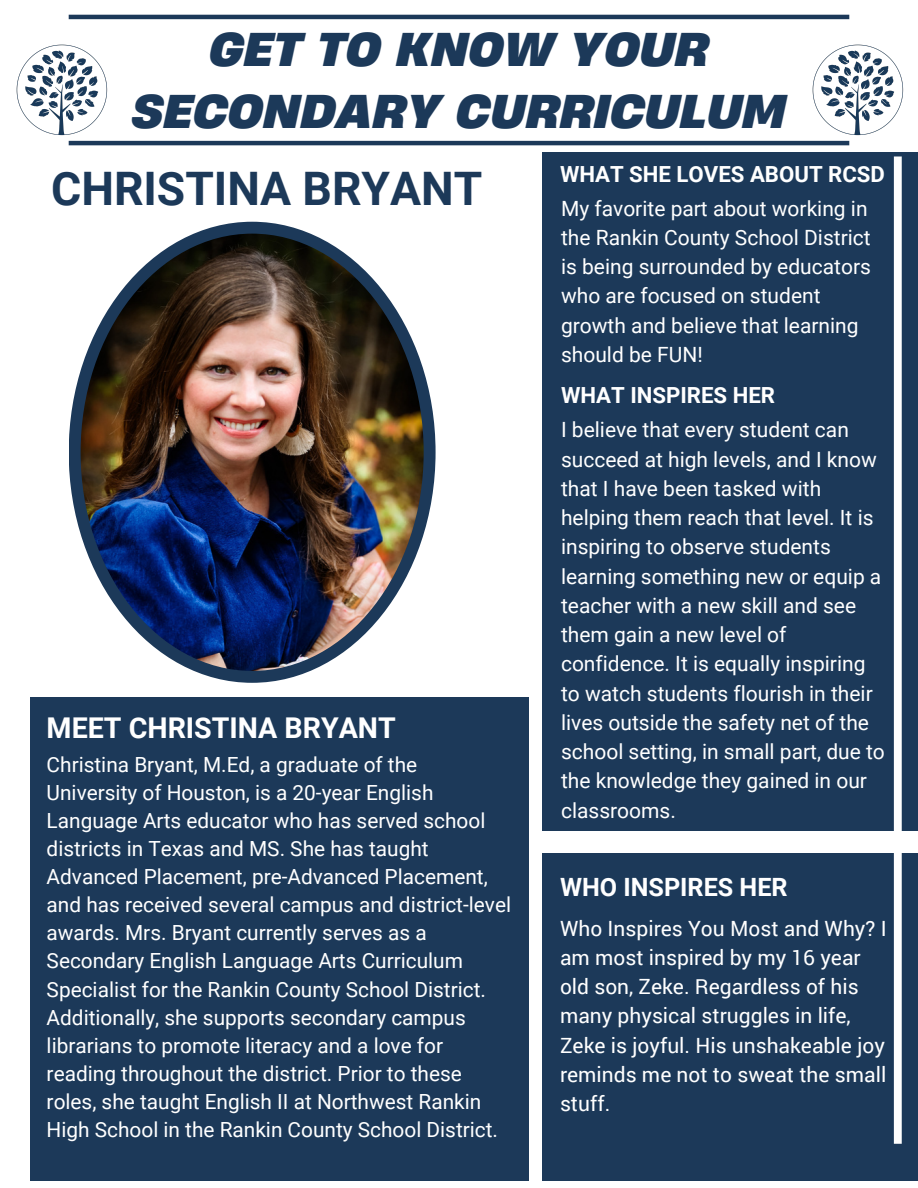
<style>
.page{position:relative;width:918px;height:1188px;background:#fff}
.page>*{position:absolute;margin:0;border:0;box-sizing:border-box;transform-origin:0 0}
.t1{font:700 46.2px "Roboto";color:#1c3959}
.t2{font:italic 700 44.55px/61.8px "Heading Now 76";color:#1c3959;text-align:center}
.t3{font:700 28.65px "Roboto";color:#fff}
.t4{font:700 25.2px "Roboto";color:#fff}
.t5{font:700 22.2px "Roboto";color:#fff}
.t6{font:21px/29.2px "Roboto";color:#fff}
.t7{font:20.85px/28.2px "Roboto";color:#fff}
</style>
<div class="page">
<div style="left:542px;top:152px;width:376px;height:678px;background:#1c3959"></div>
<div style="left:542px;top:853px;width:376px;height:327px;background:#1c3959"></div>
<div style="left:894px;top:156px;width:8px;height:988px;background:#fff"></div>
<hr style="left:69px;top:15px;width:780px;height:4px;background:#1c3959">
<hr style="left:69px;top:141px;width:780px;height:4px;background:#1c3959">
<img style="left:69px;top:222px;width:367px;height:461px">
<img style="left:792px;top:44px;width:112px;height:102px">
<div style="left:31px;top:697px;width:498px;height:483px;background:#1c3959"></div>
<img style="left:16px;top:44px;width:112px;height:102px">
<h1 class="t2" style="left:132px;top:17px;width:656px">GET TO KNOW YOUR<br>SECONDARY CURRICULUM</h1>
<h4 class="t1" style="left:51px;top:162px;width:433px">CHRISTINA BRYANT</h4>
<h4 class="t3" style="left:47px;top:712px;width:351px">MEET CHRISTINA BRYANT</h4>
<p class="t7" style="left:47px;top:750px;width:466px">Christina Bryant, M.Ed, a graduate of the University of Houston, is a 20-year English Language Arts educator who has served school districts in Texas and MS. She has taught Advanced Placement, pre-Advanced Placement, and has received several campus and district-level awards. Mrs. Bryant currently serves as a Secondary English Language Arts Curriculum Specialist for the Rankin County School District.<br>Additionally, she supports secondary campus librarians to promote literacy and a love for reading throughout the district. Prior to these roles, she taught English II at Northwest Rankin High School in the Rankin County School District.</p>
<p class="t5" style="left:560px;top:162px;width:326px">WHAT SHE LOVES ABOUT RCSD</p>
<h1 class="t6" style="left:561px;top:194px;width:311px">My favorite part about working in the Rankin County School District is being surrounded by educators who are focused on student growth and believe that learning should be FUN!</h1>
<h2 class="t5" style="left:561px;top:383px;width:215px">WHAT INSPIRES HER</h2>
<p class="t6" style="left:561px;top:415px;width:325px">I believe that every student can succeed at high levels, and I know that I have been tasked with helping them reach that level. It is inspiring to observe students learning something new or equip a teacher with a new skill and see them gain a new level of confidence. It is equally inspiring to watch students flourish in their lives outside the safety net of the school setting, in small part, due to the knowledge they gained in our classrooms.</p>
<p class="t4" style="left:560px;top:873px;width:229px">WHO INSPIRES HER</p>
<h3 class="t6" style="left:560px;top:913px;width:328px">Who Inspires You Most and Why? I am most inspired by my 16 year old son, Zeke. Regardless of his many physical struggles in life,<br>Zeke is joyful. His unshakeable joy reminds me not to sweat the small stuff.</h3>
</div>
